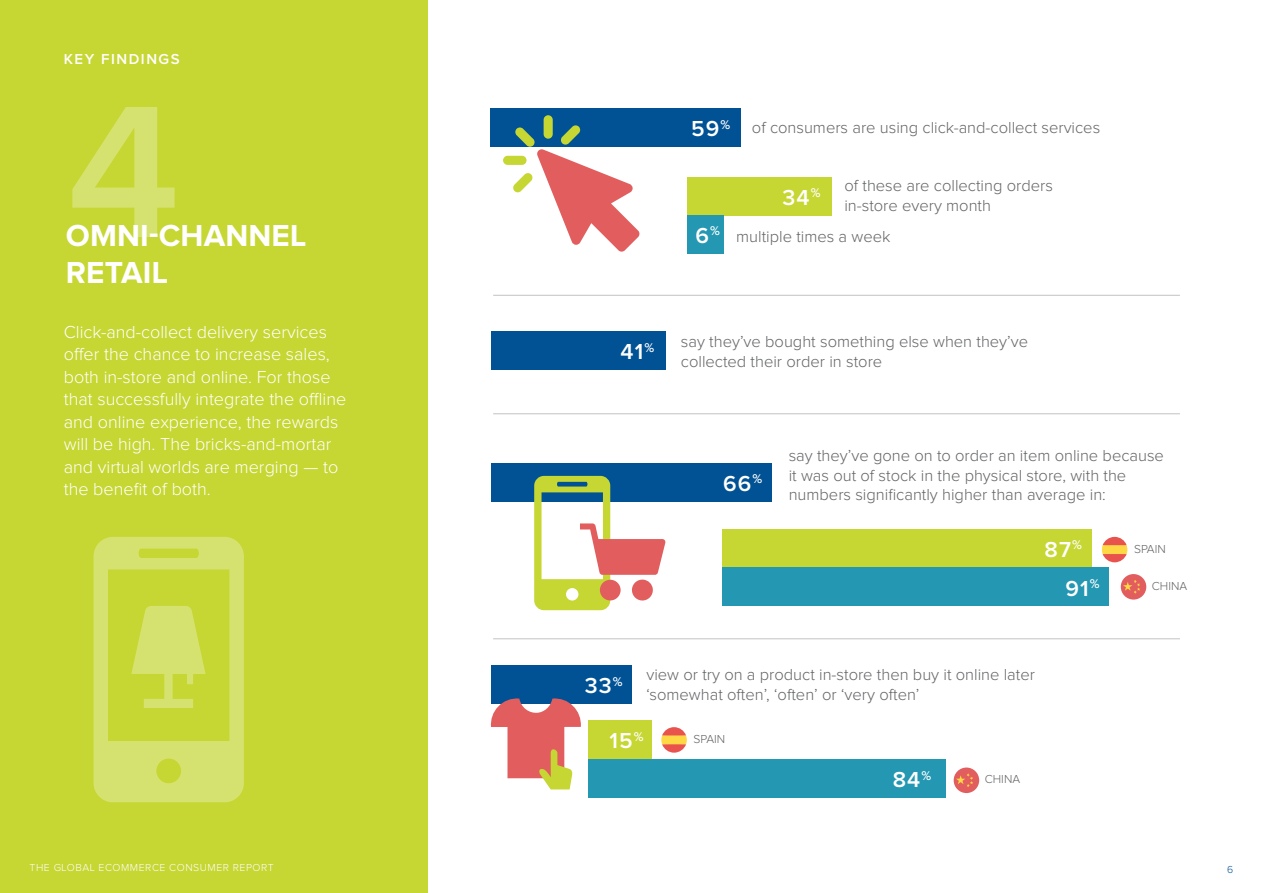
<style>
.page{position:relative;width:1263px;height:893px;background:#fff}
.page>*{position:absolute;margin:0;border:0;box-sizing:border-box;transform-origin:0 0}
.t1{font:600 195px "Proxima Nova";color:#fff}
.t2{font:700 31.5px/37.8px "Proxima Nova";letter-spacing:.005em;color:#fff}
.t3{font:600 22.5px "Proxima Nova";letter-spacing:.05em;color:#fff}
.t4{font:300 18px/22.5px "Proxima Nova";color:#fff}
.t5{font:300 16.5px/19.8px "Proxima Nova";color:#636466}
.t6{font:600 15px "Proxima Nova";letter-spacing:.1em;color:#fff}
.t7{font:300 12px "Proxima Nova";color:#636466}
.t8{font:300 10.5px "Proxima Nova";letter-spacing:.05em;color:#fff}
.t9{font:300 10.5px "Proxima Nova";color:#005295}
</style>
<div class="page">
<div style="left:0;top:0;width:427px;height:893px;background:#c6d633"></div>
<div style="left:490px;top:109px;width:251px;height:38px;background:#005295"></div>
<div style="left:491px;top:666px;width:140px;height:38px;background:#005295"></div>
<div style="left:491px;top:332px;width:174px;height:38px;background:#005295"></div>
<div style="left:491px;top:463px;width:281px;height:38px;background:#005295"></div>
<div style="left:722px;top:529px;width:370px;height:38px;background:#c6d633"></div>
<div style="left:588px;top:721px;width:64px;height:38px;background:#c6d633"></div>
<div style="left:722px;top:567px;width:387px;height:39px;background:#2497b2"></div>
<div style="left:588px;top:759px;width:357px;height:38px;background:#2497b2"></div>
<div style="left:687px;top:177px;width:145px;height:38px;background:#c6d633"></div>
<div style="left:687px;top:215px;width:37px;height:38px;background:#2497b2"></div>
<hr style="left:493px;top:295px;width:687px;height:1px;background:#636466">
<hr style="left:493px;top:413px;width:687px;height:1px;background:#636466">
<hr style="left:493px;top:638px;width:687px;height:1px;background:#636466">
<div style="left:1121px;top:574px;width:25px;height:26px;background:#e25e5e;border-radius:50%"></div>
<svg style="left:1123px;top:580px;width:17px;height:14px"></svg>
<svg style="left:661px;top:727px;width:26px;height:26px"></svg>
<svg style="left:1102px;top:537px;width:25px;height:25px"></svg>
<div style="left:954px;top:767px;width:25px;height:26px;background:#e25e5e;border-radius:50%"></div>
<svg style="left:956px;top:773px;width:17px;height:14px"></svg>
<svg style="left:94px;top:537px;width:150px;height:265px"></svg>
<div style="left:503px;top:156px;width:23px;height:9px;background:#c6d633;border-radius:5px"></div>
<div style="left:544px;top:115px;width:9px;height:24px;background:#c6d633;border-radius:5px"></div>
<svg style="left:513px;top:125px;width:127px;height:127px"></svg>
<svg style="left:534px;top:476px;width:131px;height:134px"></svg>
<svg style="left:490px;top:698px;width:91px;height:91px"></svg>
<p class="t6" style="left:64px;top:52px;width:118px">KEY FINDINGS</p>
<h1 class="t1" style="left:67px;top:83px;width:115px">4</h1>
<h2 class="t2" style="left:66px;top:217px;width:242px">OMNI-CHANNEL<br>RETAIL</h2>
<p class="t4" style="left:64px;top:321px;width:284px">Click-and-collect delivery services offer the chance to increase sales, both in-store and online. For those that successfully integrate the offline and online experience, the rewards will be high. The bricks-and-mortar and virtual worlds are merging — to the benefit of both.</p>
<h3 class="t3" style="left:691px;top:119px;width:41px">59<sup>%</sup></h3>
<p class="t5" style="left:752px;top:118px;width:350px">of consumers are using click-and-collect services</p>
<h3 class="t3" style="left:782px;top:187px;width:40px">34<sup>%</sup></h3>
<p class="t5" style="left:844px;top:176px;width:210px">of these are collecting orders in-store every month</p>
<h3 class="t3" style="left:695px;top:225px;width:26px">6<sup>%</sup></h3>
<p class="t5" style="left:736px;top:227px;width:156px">multiple times a week</p>
<h3 class="t3" style="left:621px;top:342px;width:35px">41<sup>%</sup></h3>
<p class="t5" style="left:681px;top:332px;width:349px">say they’ve bought something else when they’ve collected their order in store</p>
<h3 class="t3" style="left:723px;top:473px;width:41px">66<sup>%</sup></h3>
<p class="t5" style="left:789px;top:446px;width:377px">say they’ve gone on to order an item online because it was out of stock in the physical store, with the numbers significantly higher than average in:</p>
<h3 class="t3" style="left:1044px;top:539px;width:39px">87<sup>%</sup></h3>
<h3 class="t3" style="left:1065px;top:578px;width:36px">91<sup>%</sup></h3>
<p class="t7" style="left:1134px;top:543px;width:33px">SPAIN</p>
<p class="t7" style="left:1152px;top:580px;width:37px">CHINA</p>
<h3 class="t3" style="left:585px;top:675px;width:39px">33<sup>%</sup></h3>
<p class="t5" style="left:646px;top:665px;width:390px">view or try on a product in-store then buy it online later ‘somewhat often’, ‘often’ or ‘very often’</p>
<h3 class="t3" style="left:609px;top:731px;width:36px">15<sup>%</sup></h3>
<p class="t7" style="left:693px;top:734px;width:33px">SPAIN</p>
<h3 class="t3" style="left:893px;top:769px;width:40px">84<sup>%</sup></h3>
<p class="t7" style="left:985px;top:774px;width:37px">CHINA</p>
<p class="t8" style="left:30px;top:862px;width:246px">THE GLOBAL ECOMMERCE CONSUMER REPORT</p>
<p class="t9" style="left:1227px;top:865px;width:8px">6</p>
</div>
